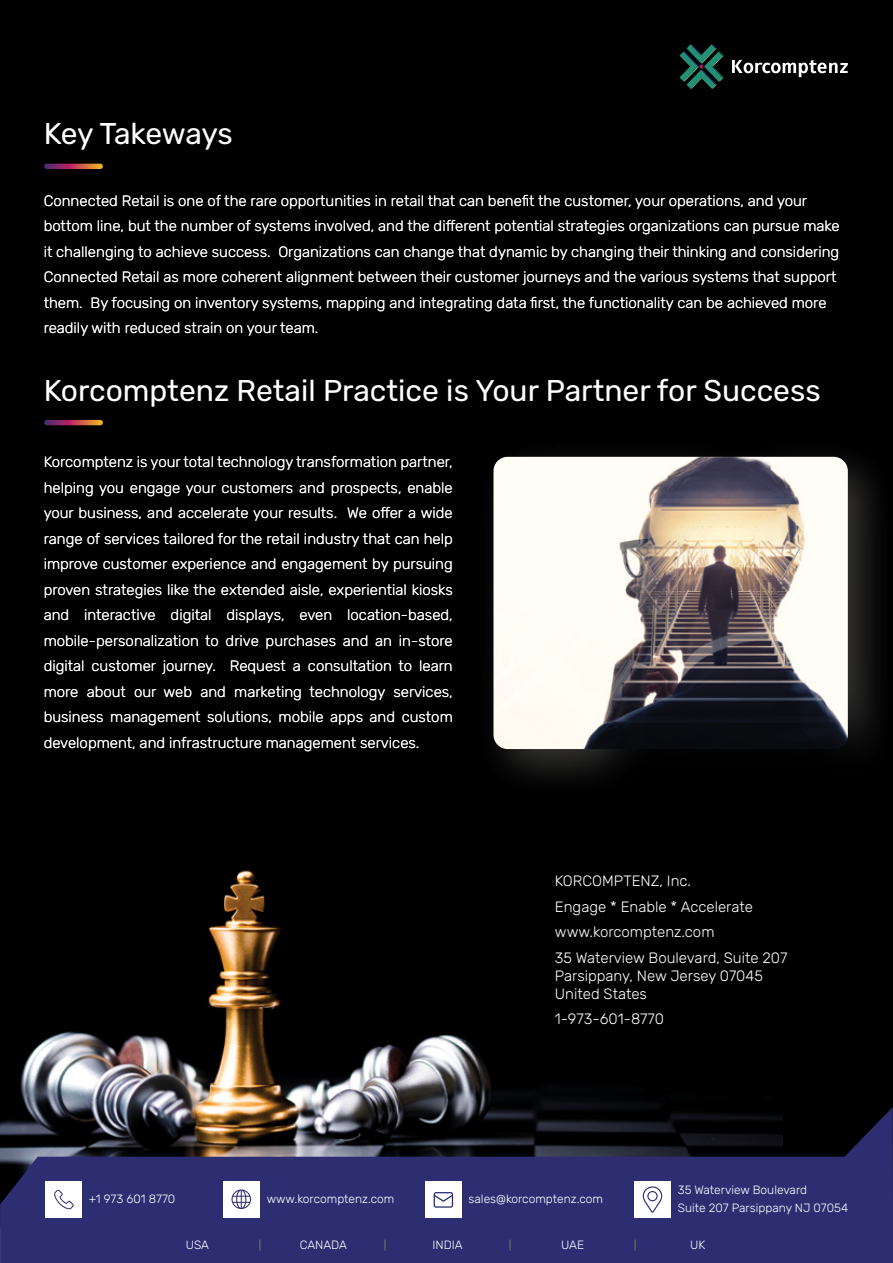
<style>
.page{position:relative;width:893px;height:1263px;background:#fff}
.page>*{position:absolute;margin:0;border:0;box-sizing:border-box;transform-origin:0 0}
.t1{font:30px "Rubik";color:#fff}
.t2{font:300 15px/25.5px "Rubik";color:#fff}
.t3{font:300 12px/18px "Rubik";color:#fff}
</style>
<div class="page">
<div style="left:0;top:0;width:893px;height:1228px;background:#000"></div>
<svg style="left:679px;top:44px;width:45px;height:45px"></svg>
<svg style="left:732px;top:60px;width:116px;height:17px"></svg>
<img style="left:20px;top:870px;width:639px;height:237px">
<svg style="left:0;top:1107px;width:893px;height:156px;fill:#2d2e71"></svg>
<div style="left:45px;top:1181px;width:37px;height:36px;background:#fff"></div>
<svg style="left:54px;top:1189px;width:20px;height:20px"></svg>
<div style="left:223px;top:1181px;width:36px;height:36px;background:#fff"></div>
<svg style="left:231px;top:1189px;width:20px;height:20px"></svg>
<div style="left:425px;top:1182px;width:36px;height:36px;background:#fff"></div>
<svg style="left:434px;top:1192px;width:19px;height:16px"></svg>
<div style="left:634px;top:1181px;width:37px;height:37px;background:#fff"></div>
<svg style="left:643px;top:1186px;width:19px;height:27px"></svg>
<svg style="left:259px;top:1240px;width:2px;height:10px"></svg>
<svg style="left:384px;top:1240px;width:2px;height:10px"></svg>
<svg style="left:509px;top:1240px;width:2px;height:10px"></svg>
<svg style="left:634px;top:1240px;width:2px;height:10px"></svg>
<svg style="left:44px;top:164px;width:59px;height:5px"></svg>
<svg style="left:44px;top:420px;width:59px;height:5px"></svg>
<img style="left:499px;top:456px;width:378px;height:322px">
<img style="left:493px;top:457px;width:355px;height:292px">
<h1 class="t1" style="left:44px;top:117px;width:191px">Key Takeways</h1>
<p class="t2" style="left:44px;top:188px;width:797px">Connected Retail is one of the rare opportunities in retail that can benefit the customer, your operations, and your bottom line, but the number of systems involved, and the different potential strategies organizations can pursue make it challenging to achieve success. Organizations can change that dynamic by changing their thinking and considering Connected Retail as more coherent alignment between their customer journeys and the various systems that support them. By focusing on inventory systems, mapping and integrating data first, the functionality can be achieved more readily with reduced strain on your team.</p>
<p class="t2" style="left:446px;top:214px;width:7px">f</p>
<h1 class="t1" style="left:44px;top:373px;width:778px">Korcomptenz Retail Practice is Your Partner for Success</h1>
<p class="t2" style="left:44px;top:449px;width:411px;text-align:justify">Korcomptenz is your total technology transformation partner, helping you engage your customers and prospects, enable your business, and accelerate your results. We offer a wide range of services tailored for the retail industry that can help improve customer experience and engagement by pursuing proven strategies like the extended aisle, experiential kiosks and interactive digital displays, even location-based, mobile-personalization to drive purchases and an in-store digital customer journey. Request a consultation to learn more about our web and marketing technology services, business management solutions, mobile apps and custom development, and infrastructure management services.</p>
<p class="t2" style="left:380px;top:500px;width:7px">f</p>
<p class="t2" style="left:555px;top:868px;width:234px">KORCOMPTENZ, Inc.<br>Engage * Enable * Accelerate www.korcomptenz.com<br>35 Waterview Boulevard, Suite 207</p>
<p class="t2" style="left:555px;top:967px;width:210px;line-height:18px">Parsippany, New Jersey 07045<br>United States</p>
<p class="t2" style="left:555px;top:1006px;width:111px">1-973-601-8770</p>
<p class="t3" style="left:89px;top:1190px;width:88px">+1 973 601 8770</p>
<p class="t3" style="left:267px;top:1190px;width:129px">www.korcomptenz.com</p>
<p class="t3" style="left:469px;top:1190px;width:136px">sales@korcomptenz.com</p>
<p class="t3" style="left:678px;top:1181px;width:172px">35 Waterview Boulevard<br>Suite 207 Parsippany NJ 07054</p>
<p class="t3" style="left:186px;top:1236px;width:25px">USA</p>
<p class="t3" style="left:300px;top:1236px;width:49px">CANADA</p>
<p class="t3" style="left:433px;top:1236px;width:32px">INDIA</p>
<p class="t3" style="left:561px;top:1236px;width:25px">UAE</p>
<p class="t3" style="left:690px;top:1236px;width:17px">UK</p>
</div>
